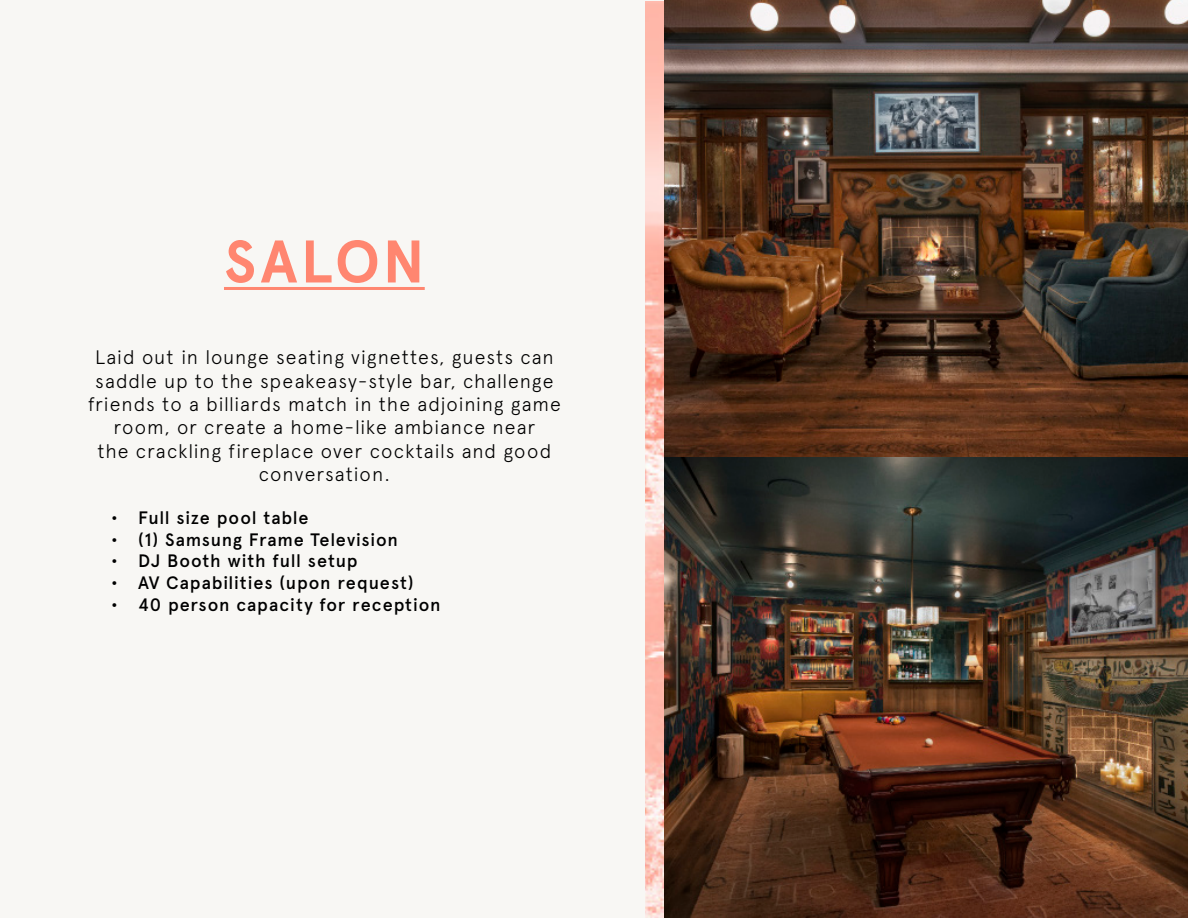
<style>
.page{position:relative;width:1188px;height:918px;background:#f8f7f4}
.page>*{position:absolute;margin:0;border:0;box-sizing:border-box;transform-origin:0 0}
.t1{font:700 60px "Apercu";letter-spacing:.045em;color:#ff8670}
.t2{font:300 19.5px/23.4px "Apercu";letter-spacing:.045em;color:#000;text-align:center}
.t3{font:500 18px "Apercu";letter-spacing:.04em;color:#000}
</style>
<div class="page">
<hr style="left:224px;top:287px;width:201px;height:3px;background:#ff8670">
<img style="left:645px;top:2px;width:19px;height:916px">
<img style="left:664px;top:0;width:524px;height:458px">
<img style="left:664px;top:458px;width:524px;height:460px">
<p class="t1" style="left:224px;top:225px;width:202px">SALON</p>
<p class="t2" style="left:95px;top:346px;width:460px">Laid out in lounge seating vignettes, guests can</p>
<p class="t2" style="left:88px;top:369px;width:474px">saddle up to the speakeasy-style bar, challenge friends to a billiards match in the adjoining game room, or create a home-like ambiance near<br>the crackling fireplace over cocktails and good conversation.</p>
<p class="t3" style="left:111px;top:507px;width:199px">• Full size pool table</p>
<p class="t3" style="left:111px;top:529px;width:288px">• (1) Samsung Frame Television</p>
<p class="t3" style="left:111px;top:550px;width:248px">• DJ Booth with full setup</p>
<p class="t3" style="left:111px;top:572px;width:304px">• AV Capabilities (upon request)</p>
<p class="t3" style="left:111px;top:594px;width:331px">• 40 person capacity for reception</p>
</div>
